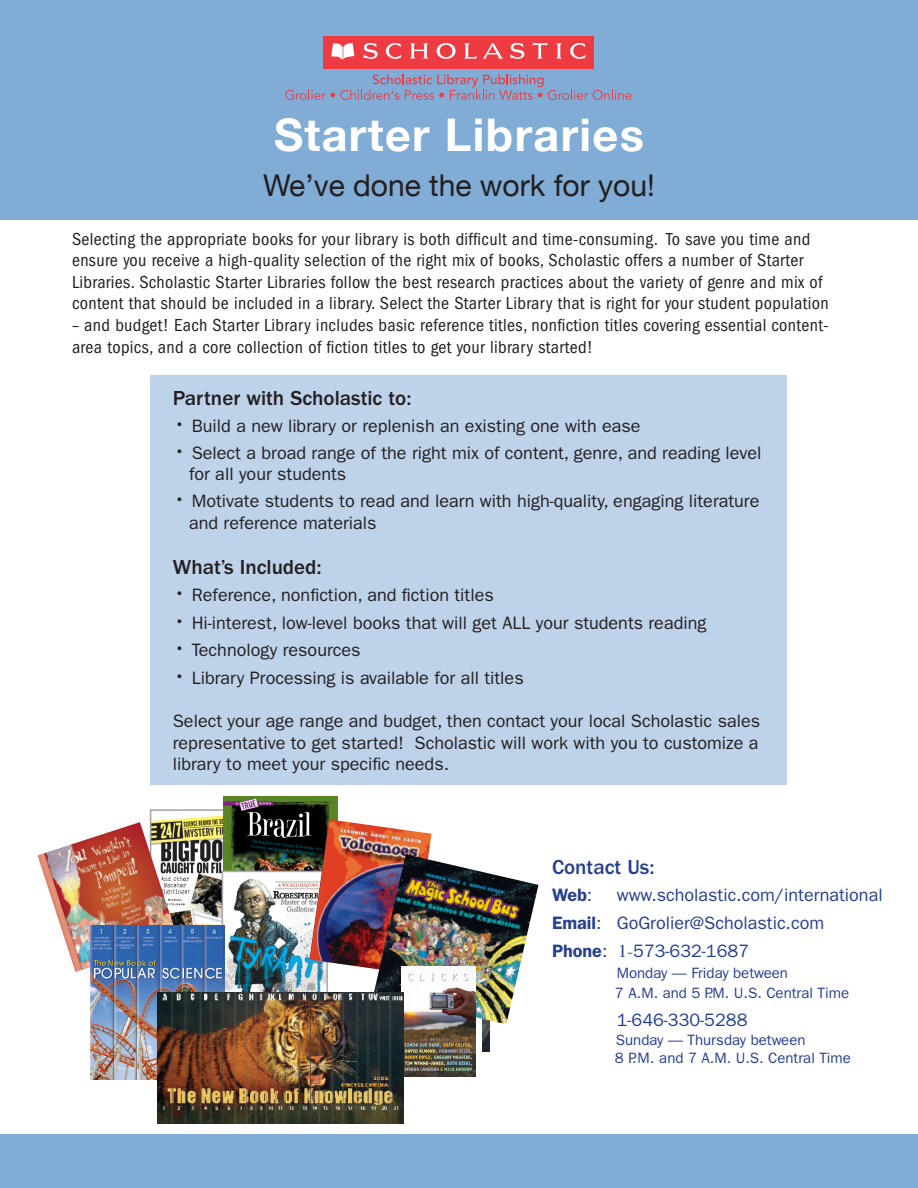
<style>
.page{position:relative;width:918px;height:1188px;background:#fff}
.page>*{position:absolute;margin:0;border:0;box-sizing:border-box;transform-origin:0 0}
.t1{font:700 45px "Helvetica Neue";letter-spacing:.03em;color:#fff}
.t2{font:30px "Helvetica Neue";color:#231f20}
.t3{font:500 21px "Franklin Gothic";color:#231f20}
.t4{font:500 21px "Franklin Gothic";color:#253f8e}
.t5{font:condensed 18px/21.6px "Franklin Gothic";letter-spacing:.02em;color:#231f20}
.t6{font:18px/21.6px "Franklin Gothic";color:#231f20}
.t7{font:18px/27.6px "Franklin Gothic";color:#253f8e}
.t8{font:600 18px "Franklin Gothic";color:#253f8e}
.t9{font:15px/19.8px "Franklin Gothic";color:#253f8e}
.s1{font-size:22.5px}
.s2{font-weight:400}
.s3{font-weight:600}
.s4{font-family:"Times"}
</style>
<div class="page">
<div style="left:0;top:1135px;width:918px;height:53px;background:#80acd6"></div>
<div style="left:0;top:0;width:918px;height:220px;background:#80acd6"></div>
<div style="left:323px;top:36px;width:270px;height:32px;background:#ee3a41"></div>
<svg style="left:331px;top:43px;width:23px;height:17px"></svg>
<svg style="left:364px;top:43px;width:14px;height:16px"></svg>
<svg style="left:385px;top:43px;width:16px;height:16px"></svg>
<svg style="left:410px;top:43px;width:18px;height:16px"></svg>
<svg style="left:464px;top:43px;width:13px;height:16px"></svg>
<svg style="left:510px;top:43px;width:15px;height:16px"></svg>
<svg style="left:532px;top:43px;width:16px;height:16px"></svg>
<svg style="left:556px;top:43px;width:6px;height:16px"></svg>
<svg style="left:570px;top:43px;width:16px;height:16px"></svg>
<svg style="left:437px;top:43px;width:19px;height:16px"></svg>
<svg style="left:483px;top:43px;width:20px;height:16px"></svg>
<svg style="left:285px;top:74px;width:347px;height:26px"></svg>
<img style="left:483px;top:1024px;width:6px;height:27px">
<img style="left:153px;top:812px;width:71px;height:113px">
<div style="left:150px;top:809px;width:91px;height:137px;border:2px solid #a0a1a5"></div>
<img style="left:224px;top:797px;width:114px;height:74px">
<img style="left:225px;top:874px;width:100px;height:119px">
<div style="left:222px;top:871px;width:106px;height:152px;border:2px solid #a8a9ad"></div>
<img style="left:309px;top:819px;width:123px;height:155px">
<img style="left:374px;top:854px;width:164px;height:170px">
<img style="left:38px;top:822px;width:140px;height:150px">
<img style="left:90px;top:925px;width:134px;height:155px">
<img style="left:402px;top:966px;width:73px;height:110px">
<img style="left:158px;top:993px;width:246px;height:130px">
<div style="left:150px;top:375px;width:637px;height:410px;background:#bed2e9"></div>
<h1 class="t1" style="left:274px;top:108px;width:371px">Starter Libraries</h1>
<h2 class="t2" style="left:263px;top:168px;width:393px">We’ve done the work for you!</h2>
<p class="t5" style="left:72px;top:228px;width:758px">Selecting the appropriate books for your library is both difficult and time-consuming. To save you time and ensure you receive a high-quality selection of the right mix of books, Scholastic offers a number of Starter Libraries. Scholastic Starter Libraries follow the best research practices about the variety of genre and mix of content that should be included in a library. Select the Starter Library that is right for your student population</p>
<p class="t5" style="left:72px;top:314px;width:758px">– and budget! Each Starter Library includes basic reference titles, nonfiction titles covering essential content&shy;area topics, and a core collection of fiction titles to get your library started!</p>
<p class="t3" style="left:173px;top:386px;width:240px">Partner with Scholastic to:</p>
<p class="t6" style="left:173px;top:415px;width:469px"><span class="s1">•</span> Build a new library or replenish an existing one with ease</p>
<p class="t6" style="left:189px;top:443px;width:574px;line-height:21px;text-indent:-16px"><span class="s1">•</span> Select a broad range of the right mix of content, genre, and reading level for all your students</p>
<p class="t6" style="left:189px;top:490px;width:572px;text-indent:-16px"><span class="s1">•</span> Motivate students to read and learn with high-quality, engaging literature and reference materials</p>
<p class="t3" style="left:173px;top:555px;width:150px">What’s Included:</p>
<p class="t6" style="left:173px;top:584px;width:322px"><span class="s1">•</span> Reference, nonfiction, and fiction titles</p>
<p class="t6" style="left:173px;top:612px;width:535px"><span class="s1">•</span> Hi-interest, low-level books that will get ALL your students reading</p>
<p class="t6" style="left:173px;top:640px;width:189px"><span class="s1">•</span> Technology resources</p>
<p class="t6" style="left:173px;top:667px;width:352px"><span class="s1">•</span> Library Processing is available for all titles</p>
<p class="t6" style="left:173px;top:710px;width:589px;text-align:justify">Select your age range and budget, then contact your local Scholastic sales representative to get started! Scholastic will work with you to customize a library to meet your specific needs.</p>
<p class="t4" style="left:552px;top:855px;width:104px">Contact Us:</p>
<p class="t8" style="left:552px;top:885px;width:42px">Web<span class="s2">:</span></p>
<p class="t7" style="left:552px;top:882px;width:332px;text-indent:65px">www.scholastic.com/international<br><span class="s3">Email</span>: GoGrolier@Scholastic.com<br><span class="s3">Phone</span>: <span class="s4">1-</span>573-632-1687</p>
<p class="t9" style="left:615px;top:963px;width:236px">Monday — Friday between<br>7 A.M. and 5 P.M. U.S. Central Time</p>
<p class="t7" style="left:617px;top:1006px;width:132px">1-646-330-5288</p>
<p class="t9" style="left:615px;top:1031px;width:237px;line-height:18px">Sunday — Thursday between<br>8 P.M. and 7 A.M. U.S. Central Time</p>
</div>
